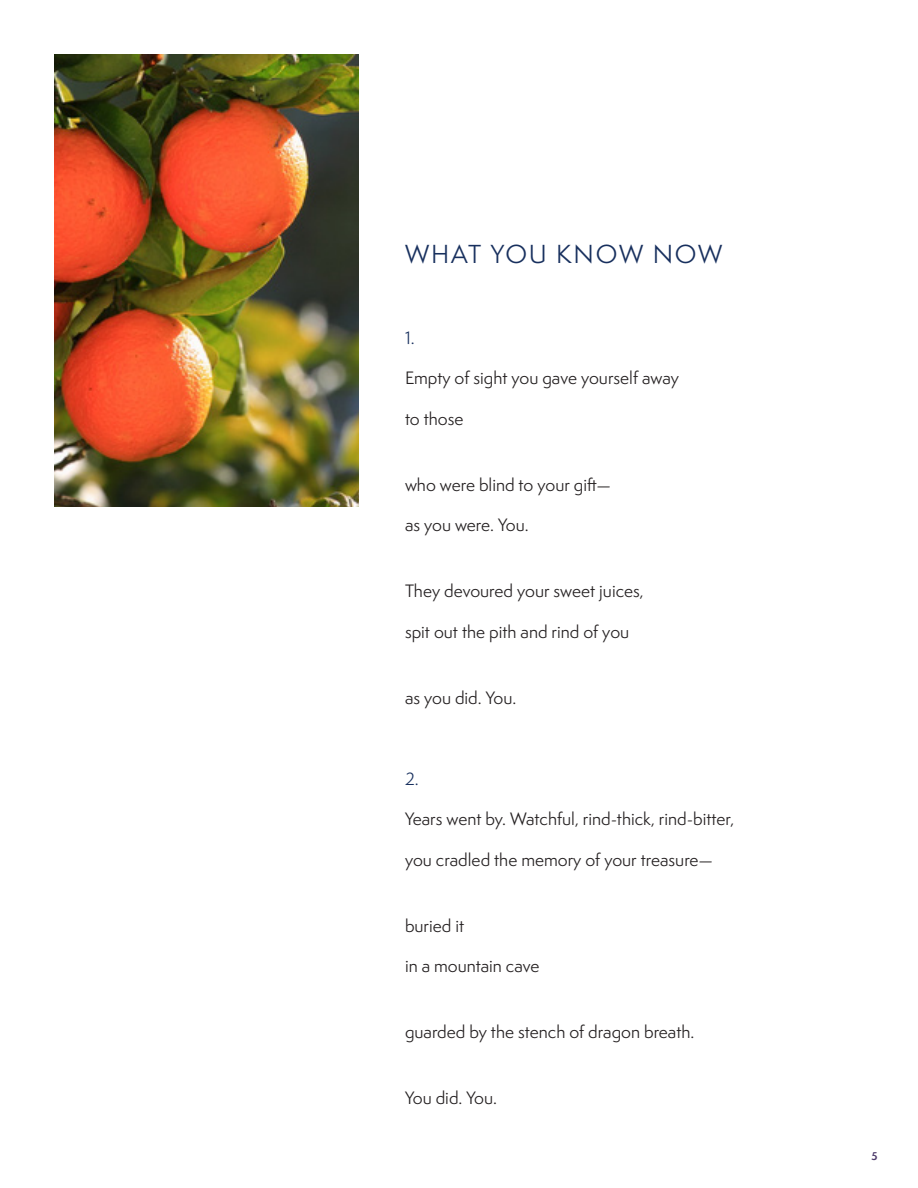
<style>
.page{position:relative;width:918px;height:1188px;background:#fff}
.page>*{position:absolute;margin:0;border:0;box-sizing:border-box;transform-origin:0 0}
.t1{font:24px "Semplicita Pro";letter-spacing:.075em;color:#18305e}
.t2{font:16.5px "Semplicita Pro";color:#231f20}
.t3{font:16.5px "Semplicita Pro";color:#18305e}
.t4{font:700 10.5px "Semplicita Pro";color:#4f3c6c}
</style>
<div class="page">
<img style="left:54px;top:54px;width:304px;height:452px">
<h1 class="t1" style="left:405px;top:237px;width:319px">WHAT YOU KNOW NOW</h1>
<p class="t3" style="left:405px;top:326px;width:11px">1.</p>
<p class="t2" style="left:405px;top:366px;width:276px">Empty of sight you gave yourself away</p>
<p class="t2" style="left:405px;top:407px;width:60px">to those</p>
<p class="t2" style="left:405px;top:473px;width:208px">who were blind to your gift—</p>
<p class="t2" style="left:405px;top:513px;width:125px">as you were. You.</p>
<p class="t2" style="left:405px;top:579px;width:240px">They devoured your sweet juices,</p>
<p class="t2" style="left:405px;top:620px;width:226px">spit out the pith and rind of you</p>
<p class="t2" style="left:405px;top:686px;width:113px">as you did. You.</p>
<p class="t3" style="left:405px;top:767px;width:15px">2.</p>
<p class="t2" style="left:405px;top:807px;width:331px">Years went by. Watchful, rind-thick, rind-bitter,</p>
<p class="t2" style="left:405px;top:848px;width:310px">you cradled the memory of your treasure—</p>
<p class="t2" style="left:405px;top:914px;width:61px">buried it</p>
<p class="t2" style="left:405px;top:954px;width:136px">in a mountain cave</p>
<p class="t2" style="left:405px;top:1020px;width:291px">guarded by the stench of dragon breath.</p>
<p class="t2" style="left:405px;top:1086px;width:94px">You did. You.</p>
<p class="t4" style="left:871px;top:1148px;width:8px">5</p>
</div>
